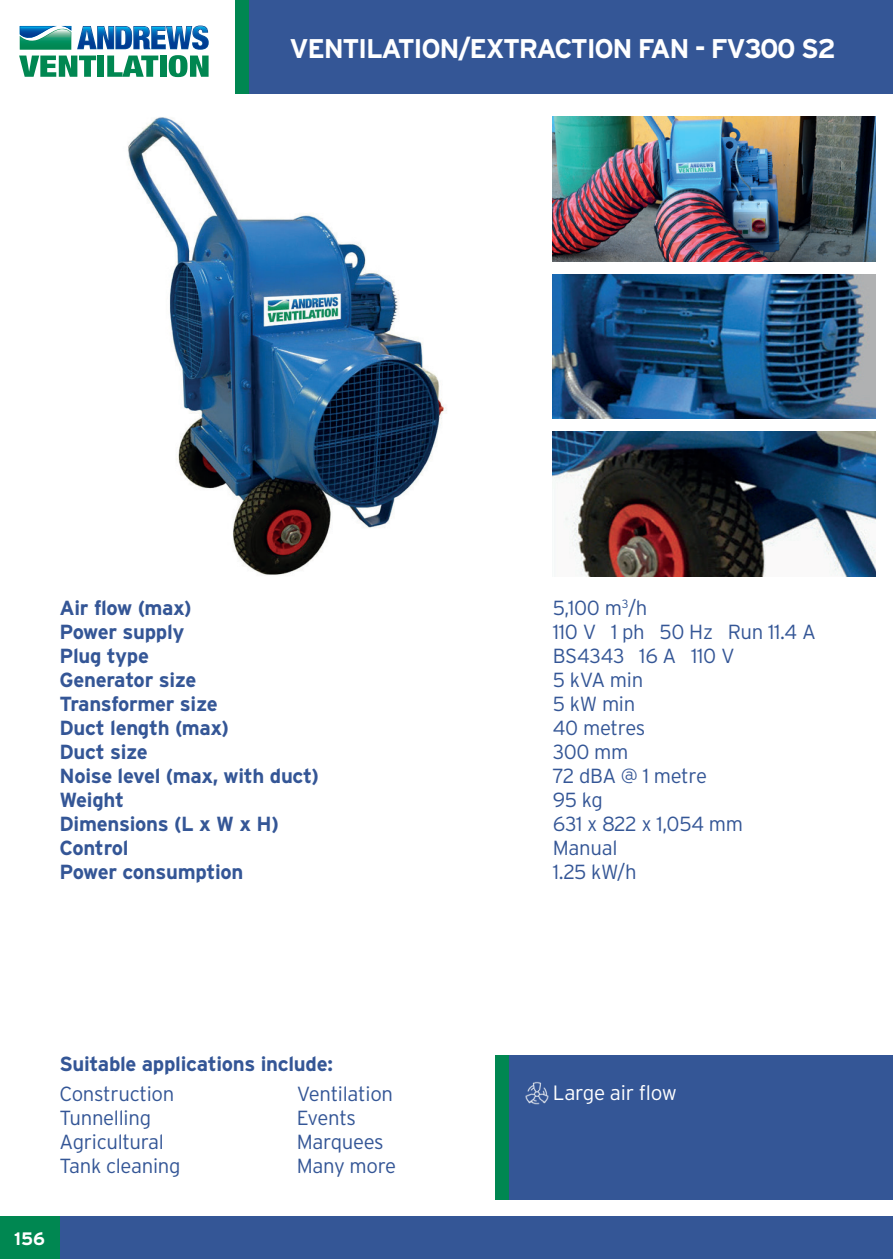
<style>
.page{position:relative;width:893px;height:1259px;background:#fff}
.page>*{position:absolute;margin:0;border:0;box-sizing:border-box;transform-origin:0 0}
.t1{font:700 27px "Interstate";letter-spacing:-.05em;color:#fff}
.t2{font:300 20.7px "Interstate";letter-spacing:-.015em;color:#fff}
.t3{font:300 20.4px/24px "Interstate";letter-spacing:-.015em;color:#345696}
.t4{font:700 20.4px/24px "Interstate";letter-spacing:-.015em;color:#345696}
.t5{font:700 18px "Interstate";color:#fff}
</style>
<div class="page">
<div style="left:249px;top:0;width:644px;height:94px;background:#345696"></div>
<div style="left:235px;top:0;width:14px;height:94px;background:#008751"></div>
<div style="left:60px;top:1216px;width:833px;height:43px;background:#345696"></div>
<div style="left:0;top:1216px;width:60px;height:43px;background:#008751"></div>
<div style="left:509px;top:1054px;width:384px;height:145px;background:#345696"></div>
<div style="left:495px;top:1054px;width:14px;height:145px;background:#008751"></div>
<svg style="left:19px;top:26px;width:190px;height:51px"></svg>
<img style="left:553px;top:274px;width:323px;height:145px">
<img style="left:553px;top:432px;width:323px;height:144px">
<img style="left:553px;top:117px;width:323px;height:144px">
<img style="left:128px;top:117px;width:319px;height:458px">
<img style="left:525px;top:1081px;width:24px;height:24px">
<h1 class="t1" style="left:290px;top:33px;width:548px">VENTILATION/EXTRACTION FAN - FV300 S2</h1>
<p class="t4" style="left:60px;top:595px;width:261px">Air flow (max)<br>Power supply<br>Plug type<br>Generator size<br>Transformer size<br>Duct length (max)<br>Duct size<br>Noise level (max, with duct)<br>Weight<br>Dimensions (L x W x H)<br>Control<br>Power consumption</p>
<p class="t4" style="left:60px;top:1051px;width:275px">Suitable applications include:</p>
<p class="t3" style="left:60px;top:1082px;width:123px">Construction<br>Tunnelling<br>Agricultural<br>Tank cleaning</p>
<p class="t3" style="left:297px;top:1082px;width:101px">Ventilation<br>Events<br>Marquees<br>Many more</p>
<p class="t5" style="left:14px;top:1228px;width:32px">156</p>
<p class="t3" style="left:553px;top:595px;width:265px">5,100 m<sup>3</sup>/h<br>110 V 1 ph 50 Hz Run 11.4 A<br>BS4343 16 A 110 V<br>5 kVA min<br>5 kW min<br>40 metres<br>300 mm<br>72 dBA @ 1 metre<br>95 kg<br>631 x 822 x 1,054 mm<br>Manual<br>1.25 kW/h</p>
<p class="t2" style="left:553px;top:1081px;width:126px">Large air flow</p>
</div>
